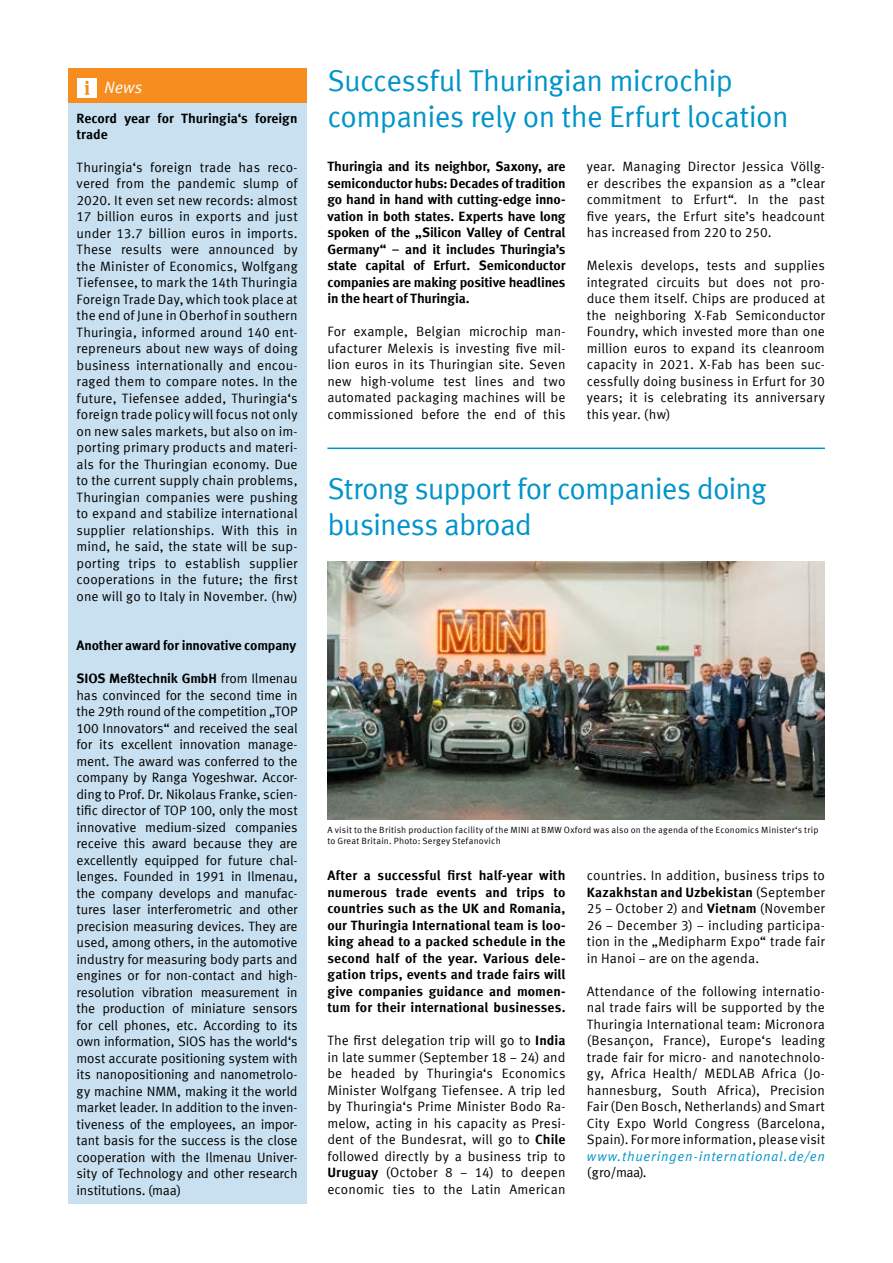
<style>
.page{position:relative;width:893px;height:1263px;background:#fff}
.page>*{position:absolute;margin:0;border:0;box-sizing:border-box;transform-origin:0 0}
.t1{font:30px/36px "Meta Offc Pro Norm";letter-spacing:-.025em;color:#0094c9}
.t2{font:16.5px "Meta Offc Pro Norm Ita";color:#fff}
.t3{font:13.5px/16.5px "Meta Offc Pro Norm";letter-spacing:.005em;color:#000;text-align:justify}
.t4{font:700 13.5px/16.5px "Meta Offc Pro";letter-spacing:-.005em;color:#000;text-align:justify}
.t5{font:13.5px "Meta Offc Pro Norm Ita";letter-spacing:.055em;color:#0094c9}
.t6{font:9px/10.8px "Meta Offc Pro Norm";letter-spacing:.025em;color:#000}
.s1{font-family:"Meta Offc Pro Norm";font-weight:400}
.s2{font-family:"Meta Offc Pro";font-weight:700}
.s3{font-family:"Myriad Pro"}
</style>
<div class="page">
<div style="left:68px;top:68px;width:238px;height:1135px;background:#c8e0ef"></div>
<hr style="left:327px;top:448px;width:498px;height:1px;background:#0094c9">
<div style="left:68px;top:68px;width:238px;height:34px;background:#f78d1e"></div>
<div style="left:77px;top:78px;width:20px;height:19px;background:#fff"></div>
<svg style="left:85px;top:81px;width:5px;height:14px"></svg>
<img style="left:327px;top:561px;width:498px;height:258px">
<p class="t2" style="left:104px;top:74px;width:40px">News</p>
<p class="t4" style="left:77px;top:109px;width:223px">Record year for Thuringia‘s foreign trade</p>
<p class="t3" style="left:77px;top:158px;width:223px">Thuringia‘s foreign trade has reco&shy;vered from the pandemic slump of 2020. It even set new records: almost 17 billion euros in exports and just under 13.7 billion euros in imports.<br>These results were announced by the Minister of Economics, Wolfgang Tiefensee, to mark the 14th Thuringia Foreign Trade Day, which took place at the end of June in Oberhof in southern Thuringia, informed around 140 ent&shy;repreneurs about new ways of doing business internationally and encou&shy;raged them to compare notes. In the future, Tiefensee added, Thuringia‘s foreign trade policy will focus not only on new sales markets, but also on im&shy;porting primary products and materi&shy;als for the Thuringian economy. Due to the current supply chain problems, Thuringian companies were pushing to expand and stabilize international supplier relationships. With this in mind, he said, the state will be sup&shy;porting trips to establish supplier cooperations in the future; the first one will go to Italy in November. (hw)</p>
<p class="t4" style="left:77px;top:636px;width:221px">Another award for innovative company</p>
<p class="t4" style="left:77px;top:669px;width:223px">SIOS Meßtechnik GmbH <span class="s1">from Ilmenau</span></p>
<p class="t3" style="left:77px;top:686px;width:223px">has convinced for the second time in the 29th round of the competition „TOP 100 Innovators“ and received the seal for its excellent innovation manage&shy;ment. The award was conferred to the company by Ranga Yogeshwar. Accor&shy;ding to Prof. Dr. Nikolaus Franke, scien&shy;tific director of TOP 100, only the most innovative medium-sized companies receive this award because they are excellently equipped for future chal&shy;lenges. Founded in 1991 in Ilmenau, the company develops and manufac&shy;tures laser interferometric and other precision measuring devices. They are used, among others, in the automotive industry for measuring body parts and engines or for non-contact and high&shy;resolution vibration measurement in the production of miniature sensors for cell phones, etc. According to its own information, SIOS has the world‘s most accurate positioning system with its nanopositioning and nanometrolo&shy;gy machine NMM, making it the world market leader. In addition to the inven&shy;tiveness of the employees, an impor&shy;tant basis for the success is the close cooperation with the Ilmenau Univer&shy;sity of Technology and other research institutions. (maa)</p>
<h1 class="t1" style="left:327px;top:61px;width:463px">Successful Thuringian microchip companies rely on the Erfurt location</h1>
<p class="t4" style="left:327px;top:157px;width:240px">Thuringia and its neighbor, Saxony, are semiconductor hubs: Decades of tradition go hand in hand with cutting-edge inno&shy;vation in both states. Experts have long spoken of the „Silicon Valley of Central Germany“ – and it includes Thuringia’s state capital of Erfurt. Semiconductor companies are making positive headlines in the heart of Thuringia.</p>
<p class="t3" style="left:327px;top:322px;width:240px">For example, Belgian microchip man&shy;ufacturer Melexis is investing five mil&shy;lion euros in its Thuringian site. Seven new high-volume test lines and two automated packaging machines will be commissioned before the end of this</p>
<p class="t3" style="left:587px;top:158px;width:240px">year. Managing Director Jessica Völlg&shy;er describes the expansion as a ”clear commitment to Erfurt“. In the past five years, the Erfurt site’s headcount has increased from 220 to 250.</p>
<p class="t3" style="left:587px;top:257px;width:240px">Melexis develops, tests and supplies integrated circuits but does not pro&shy;duce them itself. Chips are produced at the neighboring X-Fab Semiconductor Foundry, which invested more than one million euros to expand its cleanroom capacity in 2021. X-Fab has been suc&shy;cessfully doing business in Erfurt for 30 years; it is celebrating its anniversary this year. (hw)</p>
<h1 class="t1" style="left:327px;top:469px;width:441px">Strong support for companies doing business abroad</h1>
<p class="t6" style="left:327px;top:824px;width:492px">A visit to the British production facility of the MINI at BMW Oxford was also on the agenda of the Economics Minister‘s trip to Great Britain. Photo: Sergey Stefanovich</p>
<p class="t4" style="left:327px;top:866px;width:240px">After a successful first half-year with numerous trade events and trips to countries such as the UK and Romania, our Thuringia International team is loo&shy;king ahead to a packed schedule in the second half of the year. Various dele&shy;gation trips, events and trade fairs will give companies guidance and momen&shy;tum for their international businesses.</p>
<p class="t3" style="left:327px;top:1031px;width:240px">The first delegation trip will go to <span class="s2">India </span>in late summer (September 18 <span class="s3">–</span> 24) and be headed by Thuringia‘s Economics Minister Wolfgang Tiefensee. A trip led by Thuringia‘s Prime Minister Bodo Ra&shy;melow, acting in his capacity as Presi&shy;dent of the Bundesrat, will go to <span class="s2">Chile </span>followed directly by a business trip to <span class="s2">Uruguay</span> (October 8 <span class="s3">–</span> 14) to deepen economic ties to the Latin American</p>
<p class="t3" style="left:587px;top:866px;width:240px">countries. In addition, business trips to</p>
<p class="t4" style="left:587px;top:883px;width:240px">Kazakhstan and Uzbekistan <span class="s1">(September</span></p>
<p class="t3" style="left:587px;top:899px;width:240px">25 <span class="s3">–</span> October 2) and <span class="s2">Vietnam</span> (November 26 <span class="s3">–</span> December 3) <span class="s3">–</span> including participa&shy;tion in the „Medipharm Expo“ trade fair in Hanoi <span class="s3">–</span> are on the agenda.</p>
<p class="t3" style="left:587px;top:982px;width:240px">Attendance of the following internatio&shy;nal trade fairs will be supported by the Thuringia International team: Micronora (Besançon, France), Europe‘s leading trade fair for micro- and nanotechnolo&shy;gy, Africa Health/ MEDLAB Africa (Jo&shy;hannesburg, South Africa), Precision Fair (Den Bosch, Netherlands) and Smart City Expo World Congress (Barcelona, Spain). For more information, please visit</p>
<p class="t5" style="left:587px;top:1146px;width:240px">www.thueringen-international.de/en</p>
<p class="t3" style="left:587px;top:1163px;width:61px">(gro/maa).</p>
</div>
